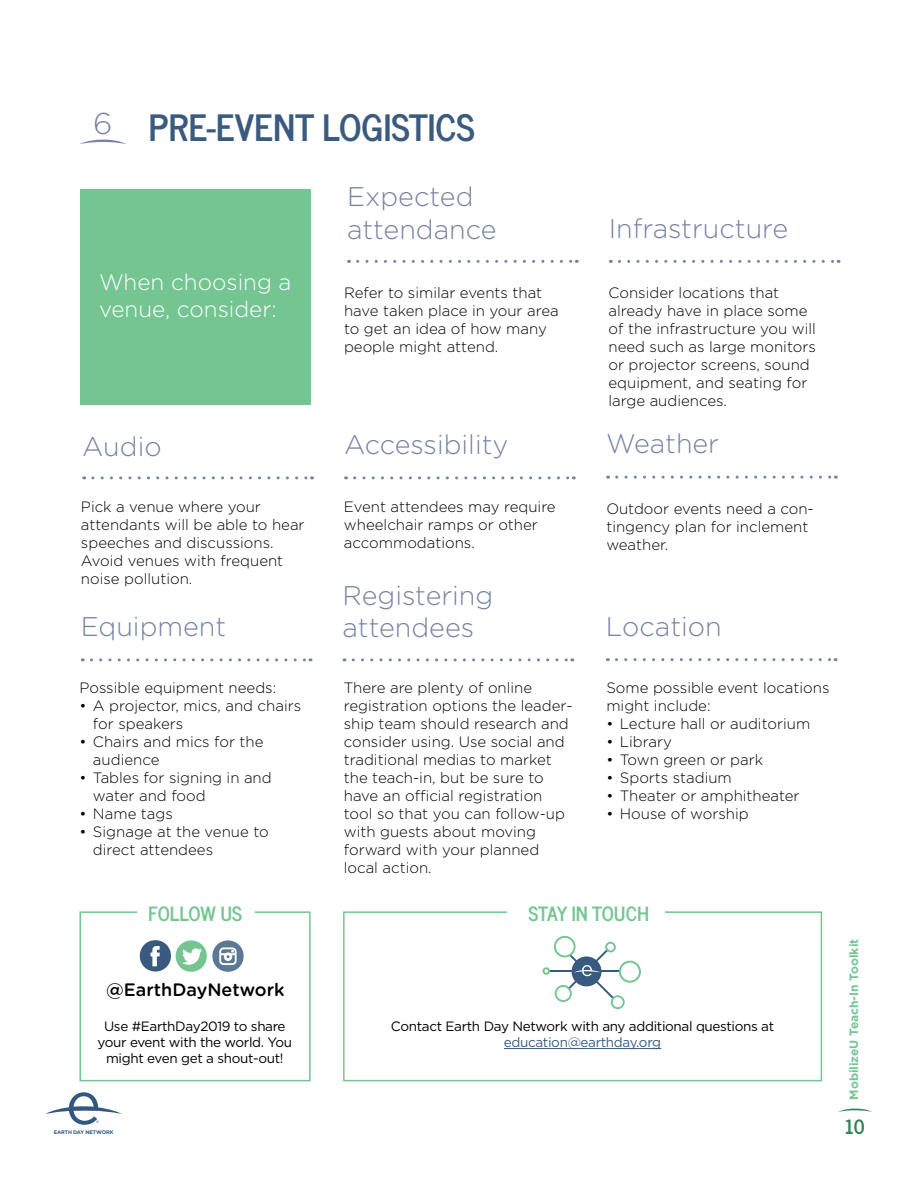
<style>
.page{position:relative;width:918px;height:1188px;background:#fff}
.page>*{position:absolute;margin:0;border:0;box-sizing:border-box;transform-origin:0 0}
.t1{font:700 36px "News Cycle";color:#3a5b7f}
.t2{font:300 27px/32.4px "Gotham Rounded";color:#7783a4}
.t3{font:300 22.5px/27px "Gotham Rounded";color:#fff}
.t4{font:700 19.5px "News Cycle";letter-spacing:-.005em;color:#75c593}
.t5{font:700 19.5px "News Cycle";color:#30825a}
.t6{font:500 18px "Gotham Rounded";color:#000}
.t7{font:300 15px/18px "Gotham";color:#000}
.t8{font:13.5px/16.2px "Gotham";letter-spacing:-.025em;color:#000;text-align:center}
.t9{font:13.5px "Gotham";letter-spacing:-.025em;color:#3a5b7f}
.t10{font:700 12px "Gotham";color:#75c593}
.t11{font:700 5.25px "Gotham";letter-spacing:-.025em;color:#325781}
.t12{font:700 3.45px "Gotham";color:#325781}
</style>
<div class="page">
<svg style="left:45px;top:1092px;width:77px;height:33px"></svg>
<svg style="left:838px;top:1109px;width:34px;height:3px"></svg>
<div style="left:80px;top:189px;width:231px;height:215px;background:#75c593"></div>
<svg style="left:80px;top:140px;width:46px;height:4px"></svg>
<svg style="left:358px;top:260px;width:219px;height:3px"></svg>
<svg style="left:619px;top:260px;width:220px;height:3px"></svg>
<svg style="left:617px;top:476px;width:219px;height:3px"></svg>
<svg style="left:93px;top:476px;width:219px;height:3px"></svg>
<svg style="left:355px;top:476px;width:219px;height:3px"></svg>
<svg style="left:616px;top:658px;width:220px;height:3px"></svg>
<svg style="left:91px;top:658px;width:220px;height:3px"></svg>
<svg style="left:353px;top:658px;width:220px;height:3px"></svg>
<div style="left:79px;top:911px;width:232px;height:170px;border:2px solid #75c593"></div>
<div style="left:137px;top:897px;width:118px;height:28px;background:#fff"></div>
<hr style="left:504px;top:1048px;width:157px;height:1px;background:#3a5b7f">
<svg style="left:140px;top:940px;width:104px;height:32px"></svg>
<svg style="left:543px;top:936px;width:98px;height:73px"></svg>
<div style="left:343px;top:911px;width:479px;height:170px;border:2px solid #75c593"></div>
<div style="left:507px;top:899px;width:158px;height:28px;background:#fff"></div>
<h1 class="t1" style="left:93px;top:96px;width:383px"><sup>6</sup> PRE-EVENT LOGISTICS</h1>
<h3 class="t3" style="left:99px;top:267px;width:194px">When choosing a venue, consider:</h3>
<h2 class="t2" style="left:347px;top:179px;width:151px">Expected attendance</h2>
<h2 class="t2" style="left:609px;top:211px;width:181px">Infrastructure</h2>
<p class="t7" style="left:344px;top:284px;width:216px">Refer to similar events that have taken place in your area to get an idea of how many people might attend.</p>
<p class="t7" style="left:609px;top:284px;width:209px">Consider locations that already have in place some of the infrastructure you will need such as large monitors or projector screens, sound equipment, and seating for large audiences.</p>
<h2 class="t2" style="left:82px;top:429px;width:81px">Audio</h2>
<h2 class="t2" style="left:344px;top:427px;width:166px">Accessibility</h2>
<h2 class="t2" style="left:606px;top:427px;width:115px">Weather</h2>
<p class="t7" style="left:81px;top:497px;width:225px">Pick a venue where your attendants will be able to hear speeches and discussions.<br>Avoid venues with frequent noise pollution.</p>
<p class="t7" style="left:344px;top:497px;width:213px">Event attendees may require wheelchair ramps or other accommodations.</p>
<p class="t7" style="left:606px;top:499px;width:209px">Outdoor events need a con&shy;tingency plan for inclement weather.</p>
<h2 class="t2" style="left:343px;top:578px;width:152px">Registering attendees</h2>
<h2 class="t2" style="left:81px;top:609px;width:147px">Equipment</h2>
<h2 class="t2" style="left:606px;top:609px;width:117px">Location</h2>
<p class="t7" style="left:79px;top:678px;width:198px">Possible equipment needs:</p>
<p class="t7" style="left:93px;top:696px;width:210px;text-indent:-14px">• A projector, mics, and chairs for speakers</p>
<p class="t7" style="left:93px;top:732px;width:172px;text-indent:-14px">• Chairs and mics for the audience</p>
<p class="t7" style="left:93px;top:768px;width:180px;text-indent:-14px">• Tables for signing in and water and food</p>
<p class="t7" style="left:79px;top:804px;width:95px">• Name tags</p>
<p class="t7" style="left:93px;top:822px;width:177px;text-indent:-14px">• Signage at the venue to direct attendees</p>
<p class="t7" style="left:344px;top:678px;width:230px">There are plenty of online registration options the leader&shy;ship team should research and consider using. Use social and traditional medias to market the teach-in, but be sure to have an official registration tool so that you can follow-up with guests about moving forward with your planned local action.</p>
<p class="t7" style="left:606px;top:679px;width:225px">Some possible event locations might include:</p>
<p class="t7" style="left:606px;top:715px;width:205px">• Lecture hall or auditorium</p>
<p class="t7" style="left:606px;top:733px;width:67px">• Library</p>
<p class="t7" style="left:606px;top:751px;width:158px">• Town green or park</p>
<p class="t7" style="left:606px;top:769px;width:127px">• Sports stadium</p>
<p class="t7" style="left:606px;top:787px;width:195px">• Theater or amphitheater</p>
<p class="t7" style="left:606px;top:805px;width:144px">• House of worship</p>
<h3 class="t4" style="left:148px;top:896px;width:95px">FOLLOW US</h3>
<h3 class="t4" style="left:528px;top:896px;width:122px">STAY IN TOUCH</h3>
<p class="t6" style="left:106px;top:977px;width:180px">@EarthDayNetwork</p>
<p class="t8" style="left:98px;top:1018px;width:196px">Use #EarthDay2019 to share your event with the world. You might even get a shout-out!</p>
<p class="t12" style="left:96px;top:1120px;width:4px">®</p>
<p class="t11" style="left:54px;top:1130px;width:61px">EARTH DAY NETWORK</p>
<p class="t8" style="left:391px;top:1018px;width:385px">Contact Earth Day Network with any additional questions at</p>
<p class="t9" style="left:504px;top:1034px;width:159px">education@earthday.org</p>
<p class="t10" style="left:846px;top:1100px;width:163px;rotate:-90deg">MobilizeU Teach-In Toolkit</p>
<h3 class="t5" style="left:845px;top:1110px;width:21px">10</h3>
</div>
